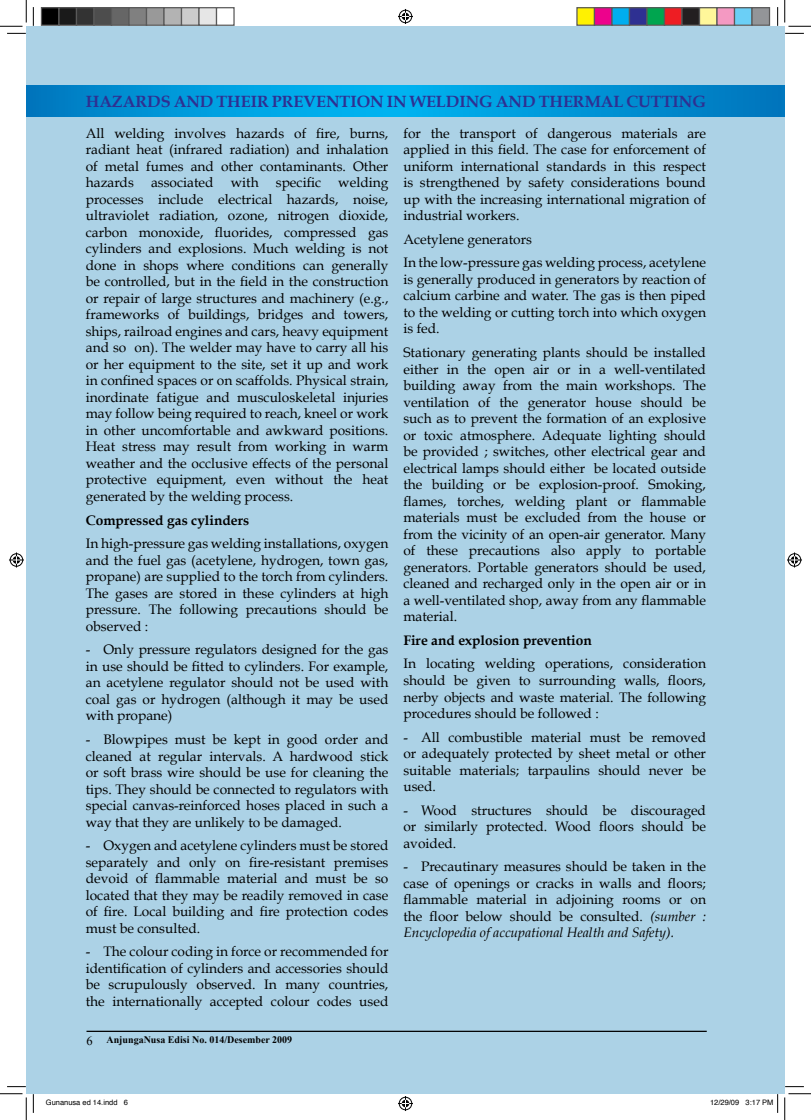
<style>
.page{position:relative;width:811px;height:1120px;background:#fff}
.page>*{position:absolute;margin:0;border:0;box-sizing:border-box;transform-origin:0 0}
.t1{font:700 16.25px "Book Antiqua";color:#2e3092}
.t2{font:13.75px/16.5px "Book Antiqua";color:#000;text-align:justify}
.t3{font:700 13.75px "Book Antiqua";color:#000}
.t4{font:700 10px "Times New Roman";color:#000}
.t5{font:7.5px "Helvetica";color:#000}
.s1{font-weight:400;font-size:12.5px}
.s2{font-style:italic}
</style>
<div class="page">
<div style="left:26px;top:26px;width:751px;height:1067px;background:#acd2e6"></div>
<hr style="left:86px;top:1030px;width:621px;height:1px;background:#000">
<div style="left:777px;top:26px;width:8px;height:1067px;background:#acd2e6"></div>
<div style="left:777px;top:86px;width:8px;height:31px;background:#0075bc"></div>
<svg style="left:26px;top:86px;width:751px;height:31px;background:#0097d9"></svg>
<svg style="left:7px;top:33px;width:19px;height:1px"></svg>
<svg style="left:785px;top:33px;width:19px;height:1px"></svg>
<svg style="left:33px;top:7px;width:1px;height:19px"></svg>
<svg style="left:33px;top:1093px;width:1px;height:19px"></svg>
<svg style="left:777px;top:7px;width:1px;height:19px"></svg>
<svg style="left:0;top:0;width:27px;height:27px"></svg>
<svg style="left:0;top:1093px;width:27px;height:26px"></svg>
<svg style="left:784px;top:0;width:27px;height:27px"></svg>
<svg style="left:784px;top:1093px;width:27px;height:26px"></svg>
<svg style="left:398px;top:9px;width:15px;height:15px"></svg>
<svg style="left:398px;top:1096px;width:15px;height:14px"></svg>
<svg style="left:9px;top:552px;width:15px;height:15px"></svg>
<svg style="left:787px;top:552px;width:15px;height:15px"></svg>
<div style="left:41px;top:8px;width:18px;height:17px;background:#000"></div>
<div style="left:41px;top:7px;width:19px;height:19px;border:1px solid #595959"></div>
<div style="left:59px;top:8px;width:17px;height:17px;background:#1a1a1a"></div>
<div style="left:58px;top:7px;width:19px;height:19px;border:1px solid #595959"></div>
<div style="left:76px;top:8px;width:18px;height:17px;background:#333"></div>
<div style="left:76px;top:7px;width:19px;height:19px;border:1px solid #595959"></div>
<div style="left:94px;top:8px;width:17px;height:17px;background:#4d4d4d"></div>
<div style="left:93px;top:7px;width:19px;height:19px;border:1px solid #595959"></div>
<div style="left:111px;top:8px;width:18px;height:17px;background:#666"></div>
<div style="left:111px;top:7px;width:19px;height:19px;border:1px solid #595959"></div>
<div style="left:129px;top:8px;width:17px;height:17px;background:#808080"></div>
<div style="left:128px;top:7px;width:19px;height:19px;border:1px solid #595959"></div>
<div style="left:146px;top:8px;width:18px;height:17px;background:#999"></div>
<div style="left:146px;top:7px;width:19px;height:19px;border:1px solid #595959"></div>
<div style="left:164px;top:8px;width:17px;height:17px;background:#b3b3b3"></div>
<div style="left:163px;top:7px;width:19px;height:19px;border:1px solid #595959"></div>
<div style="left:181px;top:8px;width:18px;height:17px;background:#ccc"></div>
<div style="left:181px;top:7px;width:19px;height:19px;border:1px solid #595959"></div>
<div style="left:199px;top:8px;width:17px;height:17px;background:#e6e6e6"></div>
<div style="left:198px;top:7px;width:19px;height:19px;border:1px solid #595959"></div>
<div style="left:216px;top:7px;width:19px;height:19px;border:1px solid #595959"></div>
<div style="left:577px;top:8px;width:17px;height:17px;background:#fff101"></div>
<div style="left:576px;top:7px;width:19px;height:19px;border:1px solid #595959"></div>
<div style="left:594px;top:8px;width:18px;height:17px;background:#ed028c"></div>
<div style="left:594px;top:7px;width:18px;height:19px;border:1px solid #595959"></div>
<div style="left:612px;top:8px;width:17px;height:17px;background:#00aeef"></div>
<div style="left:611px;top:7px;width:19px;height:19px;border:1px solid #595959"></div>
<div style="left:629px;top:8px;width:18px;height:17px;background:#2e3092"></div>
<div style="left:629px;top:7px;width:18px;height:19px;border:1px solid #595959"></div>
<div style="left:647px;top:8px;width:17px;height:17px;background:#00a54f"></div>
<div style="left:646px;top:7px;width:19px;height:19px;border:1px solid #595959"></div>
<div style="left:664px;top:8px;width:18px;height:17px;background:#ee1d23"></div>
<div style="left:664px;top:7px;width:18px;height:19px;border:1px solid #595959"></div>
<div style="left:682px;top:8px;width:17px;height:17px;background:#231f20"></div>
<div style="left:681px;top:7px;width:19px;height:19px;border:1px solid #595959"></div>
<div style="left:699px;top:8px;width:18px;height:17px;background:#fff79a"></div>
<div style="left:699px;top:7px;width:18px;height:19px;border:1px solid #595959"></div>
<div style="left:717px;top:8px;width:17px;height:17px;background:#f499c2"></div>
<div style="left:716px;top:7px;width:19px;height:19px;border:1px solid #595959"></div>
<div style="left:734px;top:8px;width:18px;height:17px;background:#6bcff6"></div>
<div style="left:734px;top:7px;width:18px;height:19px;border:1px solid #595959"></div>
<div style="left:752px;top:8px;width:17px;height:17px;background:#939598"></div>
<div style="left:751px;top:7px;width:19px;height:19px;border:1px solid #595959"></div>
<svg style="left:745px;top:1093px;width:33px;height:19px"></svg>
<p class="t1" style="left:86px;top:92px;width:622px">HAZARDS AND THEIR PREVENTION IN WELDING AND THERMAL CUTTING</p>
<p class="t2" style="left:86px;top:125px;width:304px">All welding involves hazards of fire, burns, radiant heat (infrared radiation) and inhalation of metal fumes and other contaminants. Other hazards</p>
<p class="t2" style="left:86px;top:174px;width:304px;text-indent:190px">specific welding processes include electrical hazards, noise, ultraviolet radiation, ozone, nitrogen dioxide, carbon monoxide, fluorides, compressed gas cylinders and explosions. Much welding is not done in shops where conditions can generally be controlled, but in the field in the construction or repair of large structures and machinery (e.g., frameworks of buildings, bridges and towers, ships, railroad engines and cars, heavy equipment and so on). The welder may have to carry all his or her equipment to the site, set it up and work in confined spaces or on scaffolds. Physical strain, inordinate fatigue and musculoskeletal injuries may follow being required to reach, kneel or work in other uncomfortable and awkward positions.<br>Heat stress may result from working in warm weather and the occlusive effects of the personal protective equipment, even without the heat generated by the welding process.</p>
<p class="t3" style="left:86px;top:511px;width:165px">Compressed gas cylinders</p>
<p class="t2" style="left:86px;top:535px;width:304px">In high-pressure gas welding installations, oxygen and the fuel gas (acetylene, hydrogen, town gas, propane) are supplied to the torch from cylinders.<br>The gases are stored in these cylinders at high pressure. The following precautions should be observed :</p>
<p class="t2" style="left:86px;top:641px;width:304px">- Only pressure regulators designed for the gas in use should be fitted to cylinders. For example, an acetylene regulator should not be used with coal gas or hydrogen (although it may be used with propane)</p>
<p class="t2" style="left:86px;top:730px;width:304px">- Blowpipes must be kept in good order and cleaned at regular intervals. A hardwood stick or soft brass wire should be use for cleaning the tips. They should be connected to regulators with special canvas-reinforced hoses placed in such a way that they are unlikely to be damaged.</p>
<p class="t2" style="left:86px;top:837px;width:304px">- Oxygen and acetylene cylinders must be stored separately and only on fire-resistant premises devoid of flammable material and must be so located that they may be readily removed in case of fire. Local building and fire protection codes must be consulted.</p>
<p class="t2" style="left:86px;top:943px;width:304px">- The colour coding in force or recommended for identification of cylinders and accessories should be scrupulously observed. In many countries, the internationally accepted colour codes used</p>
<p class="t2" style="left:151px;top:174px;width:109px">associated with</p>
<p class="t4" style="left:86px;top:1032px;width:207px"><span class="s1">6</span> AnjungaNusa Edisi No. 014/Desember 2009</p>
<p class="t2" style="left:403px;top:125px;width:304px">for the transport of dangerous materials are applied in this field. The case for enforcement of uniform international standards in this respect is strengthened by safety considerations bound up with the increasing international migration of industrial workers.</p>
<p class="t2" style="left:403px;top:227px;width:304px;line-height:23.6px">Acetylene generators<br>In the low-pressure gas welding process, acetylene</p>
<p class="t2" style="left:403px;top:271px;width:304px">is generally produced in generators by reaction of calcium carbine and water. The gas is then piped to the welding or cutting torch into which oxygen is fed.</p>
<p class="t2" style="left:403px;top:344px;width:304px">Stationary generating plants should be installed either in the open air or in a well-ventilated building away from the main workshops. The ventilation of the generator house should be such as to prevent the formation of an explosive or toxic atmosphere. Adequate lighting should be provided ; switches, other electrical gear and electrical lamps should either be located outside the building or be explosion-proof. Smoking, flames, torches, welding plant or flammable materials must be excluded from the house or from the vicinity of an open-air generator. Many of these precautions also apply to portable generators. Portable generators should be used, cleaned and recharged only in the open air or in a well-ventilated shop, away from any flammable material.</p>
<p class="t3" style="left:403px;top:632px;width:190px">Fire and explosion prevention</p>
<p class="t2" style="left:403px;top:655px;width:304px">In locating welding operations, consideration should be given to surrounding walls, floors, nerby objects and waste material. The following procedures should be followed :</p>
<p class="t2" style="left:403px;top:728px;width:304px">- All combustible material must be removed or adequately protected by sheet metal or other suitable materials; tarpaulins should never be used.</p>
<p class="t2" style="left:403px;top:801px;width:304px">- Wood structures should be discouraged or similarly protected. Wood floors should be avoided.</p>
<p class="t2" style="left:403px;top:858px;width:304px">- Precautinary measures should be taken in the case of openings or cracks in walls and floors; flammable material in adjoining rooms or on the floor below should be consulted. <span class="s2">(sumber :<br>Encyclopedia of accupational Health and Safety).</span></p>
<p class="t5" style="left:46px;top:1096px;width:84px">Gunanusa ed 14.indd 6</p>
<p class="t5" style="left:710px;top:1096px;width:65px">12/29/09 3:17 PM</p>
</div>
